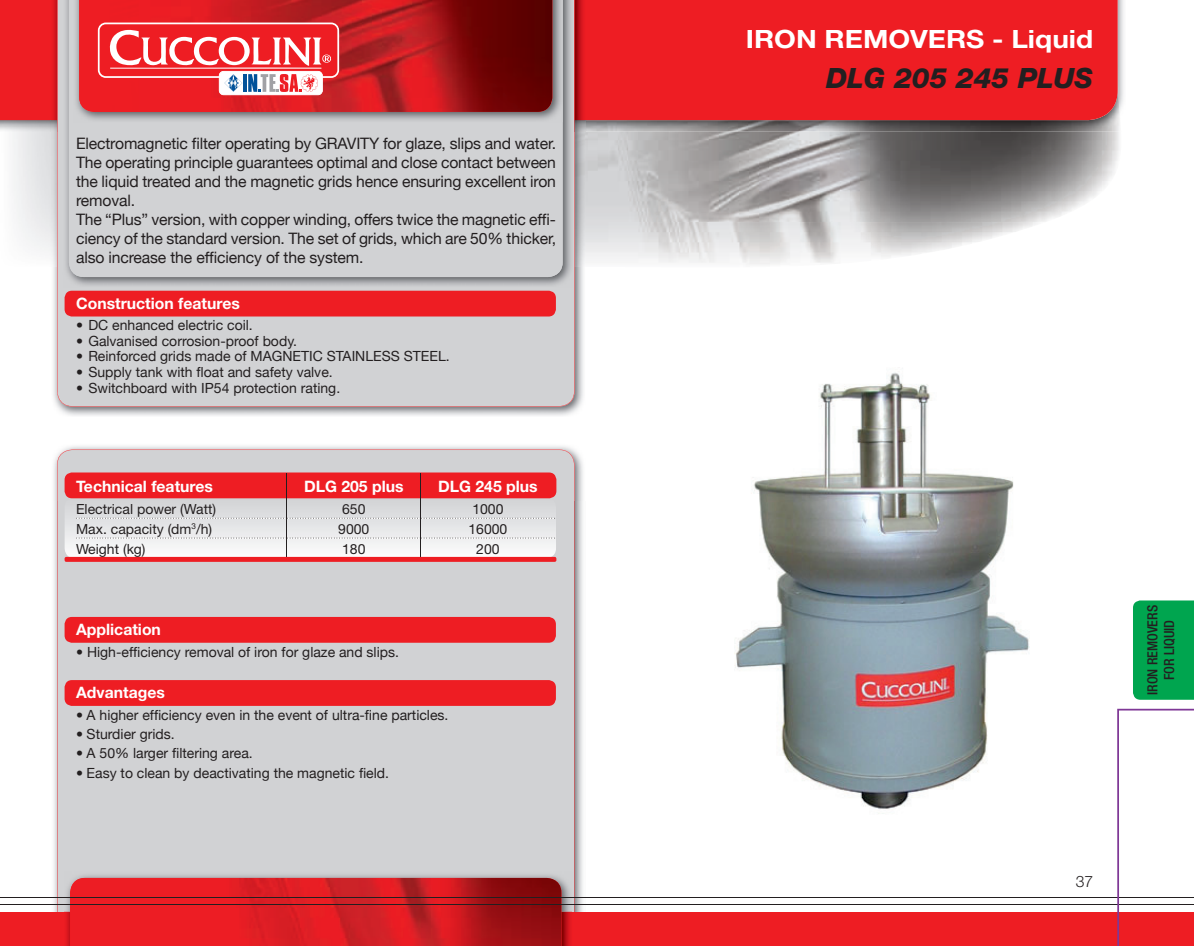
<style>
.page{position:relative;width:1194px;height:946px;background:#fff}
.page>*{position:absolute;margin:0;border:0;box-sizing:border-box;transform-origin:0 0}
.t1{font:italic 800 28px "Helvetica Neue";color:#231f20}
.t2{font:700 25.2px "Helvetica Neue";color:#fff;scale:1.11 1}
.t3{font:15.75px/18.9px "Helvetica Neue";letter-spacing:-.01em;color:#231f20}
.t4{font:700 15.75px "Helvetica Neue";color:#fff}
.t5{font:300 15.75px "Helvetica Neue";color:#231f20}
.t6{font:14px "Helvetica Neue";color:#231f20}
.t7{font:14px "Helvetica Neue";color:#231f20}
.t8{font:500 condensed 14px/16.8px "Helvetica Neue";color:#231f20;text-align:center}
</style>
<div class="page">
<img style="left:585px;top:120px;width:534px;height:102px">
<img style="left:585px;top:222px;width:453px;height:43px">
<img style="left:53px;top:446px;width:530px;height:55px">
<img style="left:51px;top:501px;width:6px;height:410px">
<img style="left:574px;top:501px;width:11px;height:410px">
<div style="left:57px;top:449px;width:517px;height:462px;background:#d1d2d4"></div>
<img style="left:1117px;top:0;width:7px;height:131px">
<div style="left:0;top:0;width:1117px;height:120px;background:#ee1d23"></div>
<div style="left:0;top:911px;width:1193px;height:34px;background:#ee1d23"></div>
<img style="left:53px;top:267px;width:531px;height:149px">
<img style="left:51px;top:131px;width:6px;height:136px">
<img style="left:574px;top:131px;width:11px;height:136px">
<svg style="left:574px;top:120px;width:11px;height:11px"></svg>
<svg style="left:51px;top:120px;width:6px;height:11px"></svg>
<img style="left:51px;top:0;width:534px;height:120px">
<div style="left:57px;top:0;width:517px;height:406px;background:#d1d2d4"></div>
<img style="left:63px;top:0;width:510px;height:287px">
<div style="left:69px;top:0;width:493px;height:277px;background:#d1d2d4"></div>
<img style="left:73px;top:0;width:489px;height:122px">
<img style="left:79px;top:0;width:473px;height:112px">
<img style="left:64px;top:871px;width:508px;height:74px">
<img style="left:70px;top:877px;width:491px;height:68px">
<hr style="left:0;top:897px;width:1193px;height:1px;background:#231f20">
<hr style="left:0;top:903px;width:1193px;height:1px;background:#231f20">
<div style="left:65px;top:617px;width:491px;height:25px;background:#ee1d23;border-radius:7px"></div>
<div style="left:65px;top:680px;width:491px;height:25px;background:#ee1d23;border-radius:7px"></div>
<div style="left:65px;top:291px;width:491px;height:25px;background:#ee1d23;border-radius:7px"></div>
<div style="left:65px;top:472px;width:491px;height:26px;background:#df787c;border-radius:7px"></div>
<svg style="left:65px;top:473px;width:491px;height:85px"></svg>
<div style="left:65px;top:557px;width:491px;height:5px;background:#ee1d23;border-radius:2px"></div>
<svg style="left:98px;top:23px;width:241px;height:72px"></svg>
<img style="left:735px;top:372px;width:294px;height:442px">
<div style="left:1133px;top:600px;width:60px;height:99px;background:#00a54f"></div>
<svg style="left:1117px;top:708px;width:77px;height:238px"></svg>
<p class="t3" style="left:76px;top:134px;width:481px">Electromagnetic filter operating by GRAVITY for glaze, slips and water.<br>The operating principle guarantees optimal and close contact between the liquid treated and the magnetic grids hence ensuring excellent iron removal.<br>The “Plus” version, with copper winding, offers twice the magnetic effi&shy;ciency of the standard version. The set of grids, which are 50% thicker, also increase the efficiency of the system.</p>
<p class="t4" style="left:76px;top:293px;width:165px">Construction features</p>
<p class="t6" style="left:76px;top:316px;width:178px">• DC enhanced electric coil.</p>
<p class="t6" style="left:76px;top:332px;width:222px">• Galvanised corrosion-proof body.</p>
<p class="t6" style="left:76px;top:348px;width:375px">• Reinforced grids made of MAGNETIC STAINLESS STEEL.</p>
<p class="t6" style="left:76px;top:363px;width:258px">• Supply tank with float and safety valve.</p>
<p class="t6" style="left:76px;top:379px;width:266px">• Switchboard with IP54 protection rating.</p>
<p class="t4" style="left:76px;top:476px;width:138px">Technical features</p>
<p class="t4" style="left:304px;top:476px;width:101px">DLG 205 plus</p>
<p class="t4" style="left:438px;top:476px;width:101px">DLG 245 plus</p>
<p class="t7" style="left:76px;top:500px;width:141px">Electrical power (Watt)</p>
<p class="t7" style="left:342px;top:500px;width:25px">650</p>
<p class="t7" style="left:472px;top:500px;width:33px">1000</p>
<p class="t7" style="left:76px;top:520px;width:137px">Max. capacity (dm<sup>3</sup>/h)</p>
<p class="t7" style="left:338px;top:520px;width:33px">9000</p>
<p class="t7" style="left:468px;top:520px;width:40px">16000</p>
<p class="t7" style="left:76px;top:540px;width:71px">Weight (kg)</p>
<p class="t7" style="left:342px;top:540px;width:25px">180</p>
<p class="t7" style="left:476px;top:540px;width:25px">200</p>
<p class="t4" style="left:76px;top:619px;width:86px">Application</p>
<p class="t6" style="left:76px;top:643px;width:324px">• High-efficiency removal of iron for glaze and slips.</p>
<p class="t4" style="left:76px;top:682px;width:90px">Advantages</p>
<p class="t6" style="left:76px;top:706px;width:374px">• A higher efficiency even in the event of ultra-fine particles.</p>
<p class="t6" style="left:76px;top:725px;width:100px">• Sturdier grids.</p>
<p class="t6" style="left:76px;top:745px;width:178px">• A 50% larger filtering area.</p>
<p class="t6" style="left:76px;top:764px;width:314px">• Easy to clean by deactivating the magnetic field.</p>
<h2 class="t2" style="left:745px;top:24px;width:314px">IRON REMOVERS - Liquid</h2>
<h1 class="t1" style="left:826px;top:61px;width:269px">DLG 205 245 PLUS</h1>
<p class="t8" style="left:1143px;top:695px;width:91px;rotate:-90deg">IRON REMOVERS<br>FOR LIQUID</p>
<p class="t5" style="left:1075px;top:872px;width:19px">37</p>
</div>
